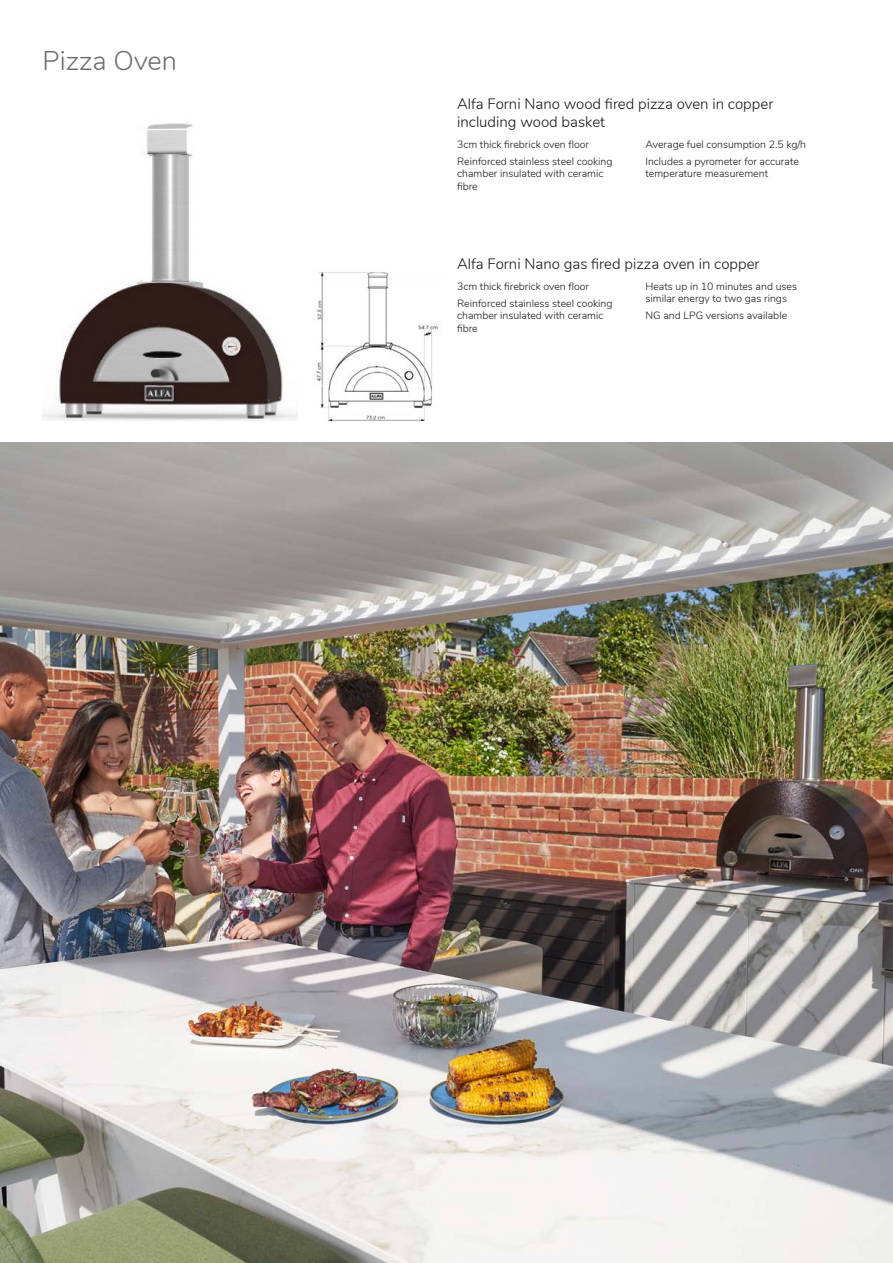
<style>
.page{position:relative;width:893px;height:1263px;background:#fff}
.page>*{position:absolute;margin:0;border:0;box-sizing:border-box;transform-origin:0 0}
.t1{font:300 27px "Nunito";color:#6d6e71}
.t2{font:300 15px/18px "Nunito";color:#161616}
.t3{font:300 10.5px/12.6px "Nunito";color:#161616}
</style>
<div class="page">
<img style="left:43px;top:123px;width:255px;height:298px">
<img style="left:315px;top:272px;width:123px;height:149px">
<img style="left:0;top:442px;width:893px;height:821px">
<p class="t1" style="left:43px;top:41px;width:136px">Pizza Oven</p>
<p class="t2" style="left:457px;top:94px;width:318px">Alfa Forni Nano wood fired pizza oven in copper including wood basket</p>
<p class="t3" style="left:457px;top:137px;width:134px">3cm thick firebrick oven floor</p>
<p class="t3" style="left:457px;top:154px;width:157px">Reinforced stainless steel cooking chamber insulated with ceramic fibre</p>
<p class="t3" style="left:645px;top:137px;width:162px">Average fuel consumption 2.5 kg/h</p>
<p class="t3" style="left:645px;top:154px;width:155px">Includes a pyrometer for accurate temperature measurement</p>
<p class="t2" style="left:457px;top:254px;width:304px">Alfa Forni Nano gas fired pizza oven in copper</p>
<p class="t3" style="left:457px;top:279px;width:134px">3cm thick firebrick oven floor</p>
<p class="t3" style="left:457px;top:296px;width:157px">Reinforced stainless steel cooking chamber insulated with ceramic fibre</p>
<p class="t3" style="left:645px;top:279px;width:153px">Heats up in 10 minutes and uses similar energy to two gas rings</p>
<p class="t3" style="left:645px;top:309px;width:143px">NG and LPG versions available</p>
</div>
